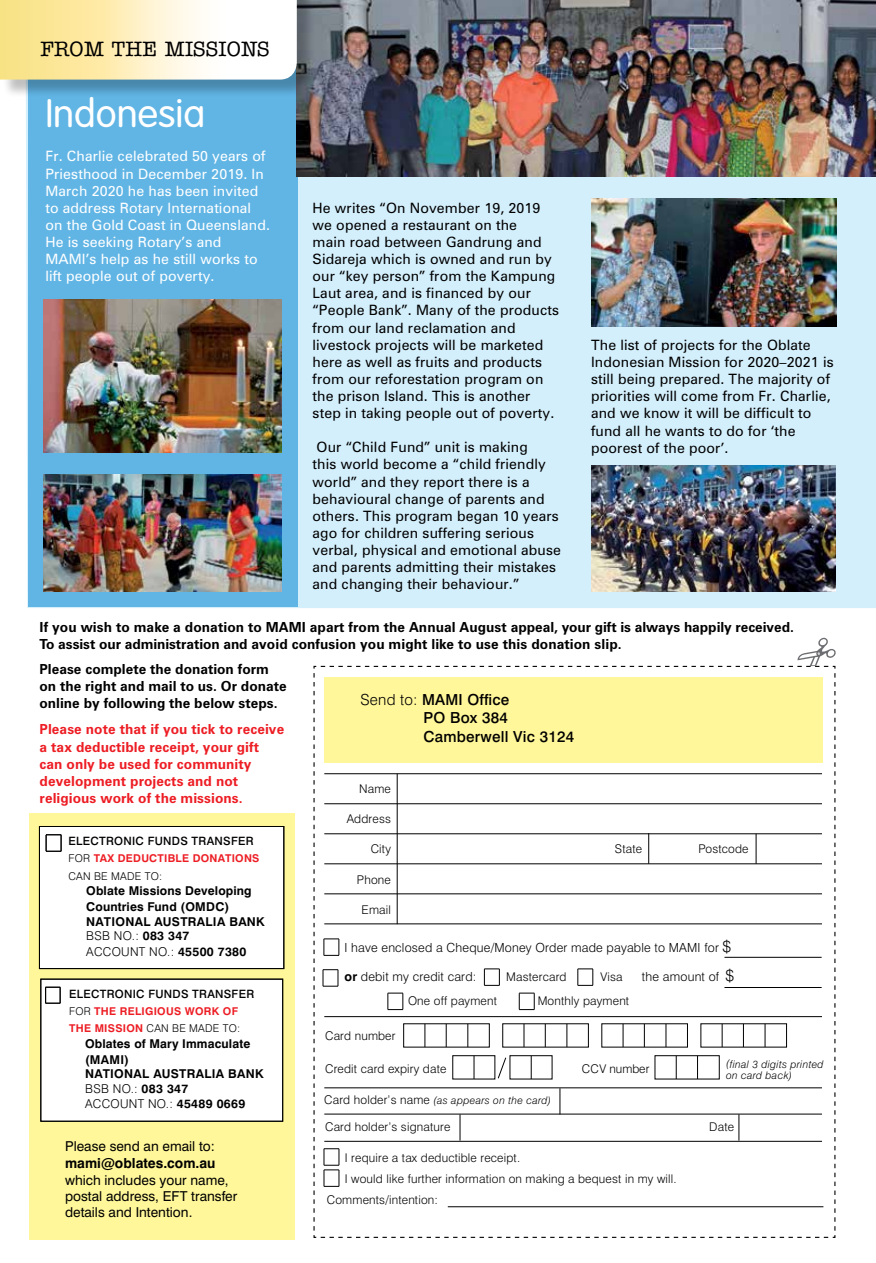
<style>
.page{position:relative;width:876px;height:1263px;background:#fff}
.page>*{position:absolute;margin:0;border:0;box-sizing:border-box;transform-origin:0 0}
.t1{font:300 39px "VAG Rounded";color:#fff}
.t2{font:500 21px "American Typewriter";letter-spacing:.005em;color:#000}
.t3{font:500 15.3px/18.3px "Swiss 721 BT";letter-spacing:.015em;color:#000}
.t4{font:14.25px/17.1px "Zurich BT";letter-spacing:.01em;color:#000}
.t5{font:14.25px/17.1px "Zurich BT";letter-spacing:.01em;color:#fff}
.t6{font:700 13.95px/17.1px "Zurich BT";color:#000}
.t7{font:700 13.95px/17px "Zurich BT";letter-spacing:.005em;color:#ed1d24}
.t8{font:700 13.95px "Swiss 721 BT";color:#000}
.t9{font:13.65px/16.4px "Swiss 721 BT";color:#000}
.t10{font:300 12.6px "Swiss 721 BT";letter-spacing:.015em;color:#000}
.t11{font:700 12.15px/15.8px "Swiss 721 BT";letter-spacing:.01em;color:#000}
.t12{font:300 12px "Swiss 721 BT";letter-spacing:.015em;color:#000}
.t13{font:500 11.4px "Swiss 721 BT";letter-spacing:.025em;color:#000}
.t14{font:700 10.8px/17.2px "Swiss 721 BT";letter-spacing:.025em;color:#ed1d24}
.t15{font:italic 300 10.5px/11.1px "Swiss 721 BT";letter-spacing:.03em;color:#000}
.s1{font-weight:300}
.s2{font-weight:300;color:#000}
.s3{font-size:16.2px}
.s4{font-weight:700}
.s5{font-style:normal;font-size:12px}
</style>
<div class="page">
<div style="left:26px;top:98px;width:850px;height:510px;background:#d4effc"></div>
<div style="left:30px;top:813px;width:265px;height:427px;background:#fff799"></div>
<div style="left:39px;top:826px;width:245px;height:143px;background:#fff"></div>
<div style="left:41px;top:979px;width:242px;height:142px;background:#fff"></div>
<svg style="left:46px;top:834px;width:16px;height:18px"></svg>
<svg style="left:45px;top:987px;width:16px;height:17px"></svg>
<div style="left:39px;top:826px;width:245px;height:143px;border:1px solid #000"></div>
<div style="left:41px;top:979px;width:242px;height:142px;border:1px solid #000"></div>
<svg style="left:313px;top:637px;width:523px;height:601px"></svg>
<div style="left:28px;top:0;width:270px;height:607px;background:#61b5e5"></div>
<img style="left:43px;top:300px;width:239px;height:152px">
<img style="left:43px;top:475px;width:239px;height:116px">
<img style="left:591px;top:198px;width:246px;height:128px">
<img style="left:297px;top:0;width:579px;height:176px">
<img style="left:591px;top:465px;width:244px;height:127px">
<div style="left:2px;top:0;width:313px;height:98px;background:#000;opacity:.25"></div>
<svg style="left:0;top:0;width:297px;height:80px;background:#fcf1ca"></svg>
<h2 class="t2" style="left:41px;top:38px;width:231px">FROM THE MISSIONS</h2>
<h1 class="t1" style="left:45px;top:91px;width:161px">Indonesia</h1>
<p class="t5" style="left:45px;top:148px;width:226px">Fr. Charlie celebrated 50 years of<br>Priesthood in December 2019. In<br>March 2020 he has been invited to address Rotary International on the Gold Coast in Queensland.<br>He is seeking Rotary’s and<br>MAMI’s help as he still works to lift people out of poverty.</p>
<p class="t4" style="left:313px;top:199px;width:248px">He writes “On November 19, 2019 we opened a restaurant on the<br>main road between Gandrung and<br>Sidareja which is owned and run by our “key person” from the Kampung<br>Laut area, and is financed by our “People Bank”. Many of the products from our land reclamation and livestock projects will be marketed here as well as fruits and products from our reforestation program on the prison Island. This is another step in taking people out of poverty.</p>
<p class="t4" style="left:313px;top:439px;width:250px">Our “Child Fund” unit is making<br>this world become a “child friendly world” and they report there is a behavioural change of parents and others. This program began 10 years ago for children suffering serious verbal, physical and emotional abuse and parents admitting their mistakes and changing their behaviour.”</p>
<p class="t4" style="left:591px;top:336px;width:244px">The list of projects for the Oblate Indonesian Mission for 2020–2021 is still being prepared. The majority of priorities will come from Fr. Charlie, and we know it will be difficult to fund all he wants to do for ‘the poorest of the poor’.</p>
<p class="t6" style="left:40px;top:618px;width:756px">If you wish to make a donation to MAMI apart from the Annual August appeal, your gift is always happily received.<br>To assist our administration and avoid confusion you might like to use this donation slip.</p>
<p class="t6" style="left:40px;top:660px;width:249px">Please complete the donation form on the right and mail to us. Or donate online by following the below steps.</p>
<p class="t3" style="left:423px;top:690px;width:152px;text-indent:-63px"><span class="s1">Send to:</span> MAMI Office<br>PO Box 384<br>Camberwell Vic 3124</p>
<p class="t7" style="left:40px;top:721px;width:246px">Please note that if you tick to receive a tax deductible receipt, your gift can only be used for community development projects and not religious work of the missions.</p>
<p class="t13" style="left:69px;top:834px;width:187px">ELECTRONIC FUNDS TRANSFER</p>
<p class="t14" style="left:69px;top:850px;width:192px"><span class="s2">FOR</span> TAX DEDUCTIBLE DONATIONS<br><span class="s2">CAN BE MADE TO:</span></p>
<p class="t11" style="left:86px;top:883px;width:167px">Oblate Missions Developing<br>Countries Fund (OMDC)</p>
<p class="t11" style="left:86px;top:914px;width:180px;line-height:15px">NATIONAL AUSTRALIA BANK<br><span class="s1">BSB NO.:</span> 083 347<br><span class="s1">ACCOUNT NO.:</span> 45500 7380</p>
<p class="t13" style="left:69px;top:987px;width:187px">ELECTRONIC FUNDS TRANSFER</p>
<p class="t14" style="left:69px;top:1002px;width:173px"><span class="s2">FOR</span> THE RELIGIOUS WORK OF<br>THE MISSION <span class="s2">CAN BE MADE TO:</span></p>
<p class="t11" style="left:85px;top:1035px;width:167px">Oblates of Mary Immaculate (MAMI)</p>
<p class="t11" style="left:85px;top:1066px;width:180px;line-height:14.5px">NATIONAL AUSTRALIA BANK<br><span class="s1">BSB NO.:</span> 083 347<br><span class="s1">ACCOUNT NO.:</span> 45489 0669</p>
<p class="t9" style="left:65px;top:1138px;width:151px">Please send an email to:</p>
<p class="t8" style="left:65px;top:1154px;width:152px">mami@oblates.com.au</p>
<p class="t9" style="left:65px;top:1171px;width:174px">which includes your name, postal address, EFT transfer details and Intention.</p>
<p class="t12" style="left:359px;top:781px;width:33px">Name</p>
<p class="t12" style="left:347px;top:811px;width:46px">Address</p>
<p class="t12" style="left:371px;top:842px;width:22px">City</p>
<p class="t12" style="left:615px;top:842px;width:29px">State</p>
<p class="t12" style="left:698px;top:842px;width:52px">Postcode</p>
<p class="t12" style="left:357px;top:872px;width:35px">Phone</p>
<p class="t12" style="left:362px;top:902px;width:31px">Email</p>
<p class="t10" style="left:344px;top:940px;width:388px">I have enclosed a Cheque/Money Order made payable to MAMI for <span class="s3">$</span></p>
<p class="t10" style="left:344px;top:969px;width:133px"><span class="s4">or</span> debit my credit card:</p>
<p class="t12" style="left:506px;top:970px;width:62px">Mastercard</p>
<p class="t12" style="left:600px;top:970px;width:24px">Visa</p>
<p class="t10" style="left:642px;top:969px;width:94px">the amount of <span class="s3">$</span></p>
<p class="t12" style="left:408px;top:993px;width:90px">One off payment</p>
<p class="t12" style="left:538px;top:993px;width:93px">Monthly payment</p>
<p class="t12" style="left:325px;top:1028px;width:72px">Card number</p>
<p class="t12" style="left:325px;top:1061px;width:123px">Credit card expiry date</p>
<p class="t15" style="left:324px;top:1094px;width:228px"><span class="s5">Card holder’s name</span> (as appears on the card)</p>
<p class="t12" style="left:325px;top:1120px;width:127px">Card holder’s signature</p>
<p class="t15" style="left:726px;top:1059px;width:99px">(final 3 digits printed on card back)</p>
<p class="t12" style="left:582px;top:1061px;width:69px">CCV number</p>
<p class="t12" style="left:709px;top:1120px;width:26px">Date</p>
<p class="t12" style="left:345px;top:1150px;width:177px">I require a tax deductible receipt.</p>
<p class="t12" style="left:345px;top:1171px;width:333px">I would like further information on making a bequest in my will.</p>
<p class="t12" style="left:327px;top:1192px;width:113px">Comments/intention:</p>
</div>
